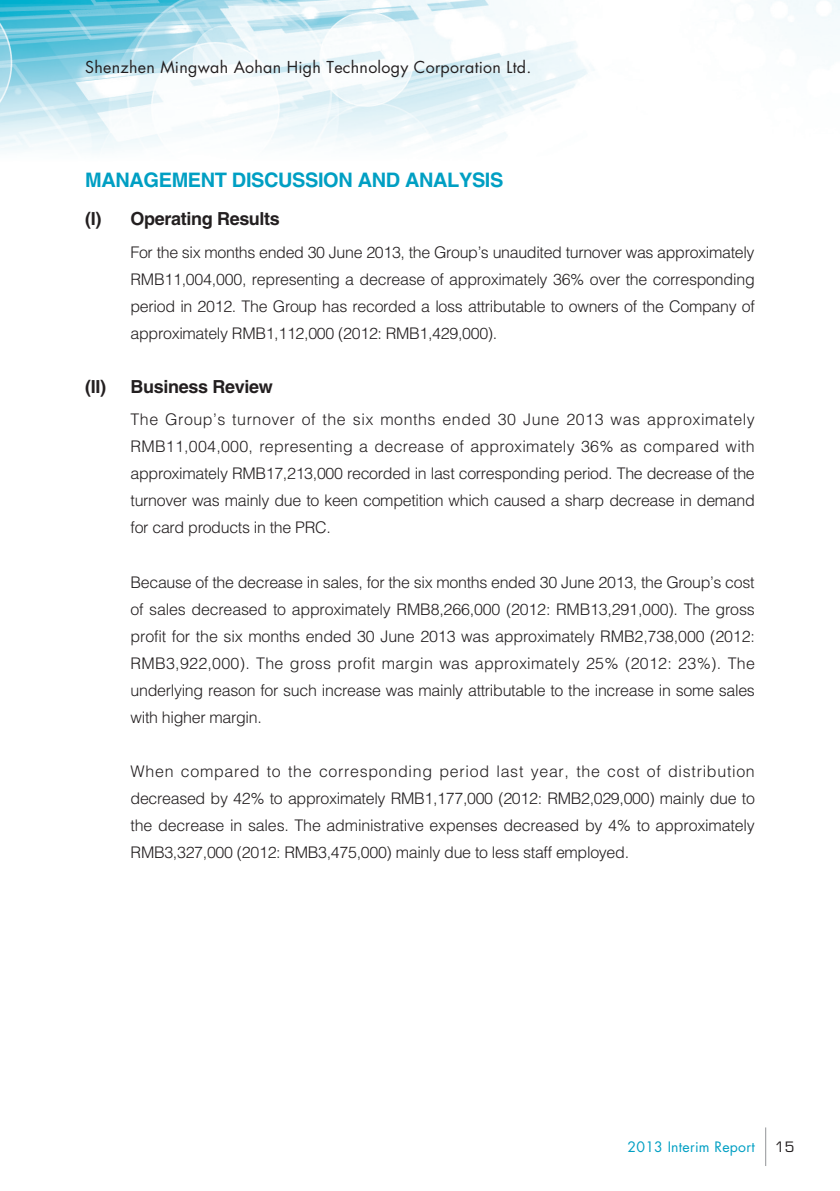
<style>
.page{position:relative;width:840px;height:1191px;background:#fff}
.page>*{position:absolute;margin:0;border:0;box-sizing:border-box;transform-origin:0 0}
.t1{font:700 20px "Helvetica LT Std";letter-spacing:-.02em;color:#009fc3}
.t2{font:700 18px "Helvetica LT Std";letter-spacing:-.02em;color:#231f20}
.t3{font:300 16px/27px "Helvetica LT Std";letter-spacing:-.02em;color:#231f20;text-align:justify}
.t4{font:16px "Futura Std";letter-spacing:.02em;color:#231f20}
.t5{font:14px "Futura Std";letter-spacing:.02em;color:#009fc3}
.t6{font:14px "Eurostile LT Std";color:#231f20}
</style>
<div class="page">
<img style="left:0;top:0;width:839px;height:151px">
<hr style="left:764px;top:1127px;width:1px;height:39px;background:#939598">
<p class="t4" style="left:85px;top:57px;width:447px">Shenzhen Mingwah Aohan High Technology Corporation Ltd.</p>
<p class="t1" style="left:85px;top:167px;width:419px">MANAGEMENT DISCUSSION AND ANALYSIS</p>
<p class="t2" style="left:85px;top:208px;width:196px">(I) Operating Results</p>
<p class="t3" style="left:130px;top:238px;width:625px">For the six months ended 30 June 2013, the Group’s unaudited turnover was approximately RMB11,004,000, representing a decrease of approximately 36% over the corresponding period in 2012. The Group has recorded a loss attributable to owners of the Company of approximately RMB1,112,000 (2012: RMB1,429,000).</p>
<p class="t2" style="left:85px;top:375px;width:189px">(II) Business Review</p>
<p class="t3" style="left:130px;top:406px;width:625px">The Group’s turnover of the six months ended 30 June 2013 was approximately RMB11,004,000, representing a decrease of approximately 36% as compared with approximately RMB17,213,000 recorded in last corresponding period. The decrease of the turnover was mainly due to keen competition which caused a sharp decrease in demand for card products in the PRC.</p>
<p class="t3" style="left:130px;top:568px;width:625px">Because of the decrease in sales, for the six months ended 30 June 2013, the Group’s cost of sales decreased to approximately RMB8,266,000 (2012: RMB13,291,000). The gross profit for the six months ended 30 June 2013 was approximately RMB2,738,000 (2012:<br>RMB3,922,000). The gross profit margin was approximately 25% (2012: 23%). The underlying reason for such increase was mainly attributable to the increase in some sales with higher margin.</p>
<p class="t3" style="left:130px;top:757px;width:625px">When compared to the corresponding period last year, the cost of distribution decreased by 42% to approximately RMB1,177,000 (2012: RMB2,029,000) mainly due to the decrease in sales. The administrative expenses decreased by 4% to approximately RMB3,327,000 (2012: RMB3,475,000) mainly due to less staff employed.</p>
<p class="t5" style="left:627px;top:1137px;width:128px">2013 Interim Report</p>
<p class="t6" style="left:774px;top:1138px;width:21px">15</p>
</div>
